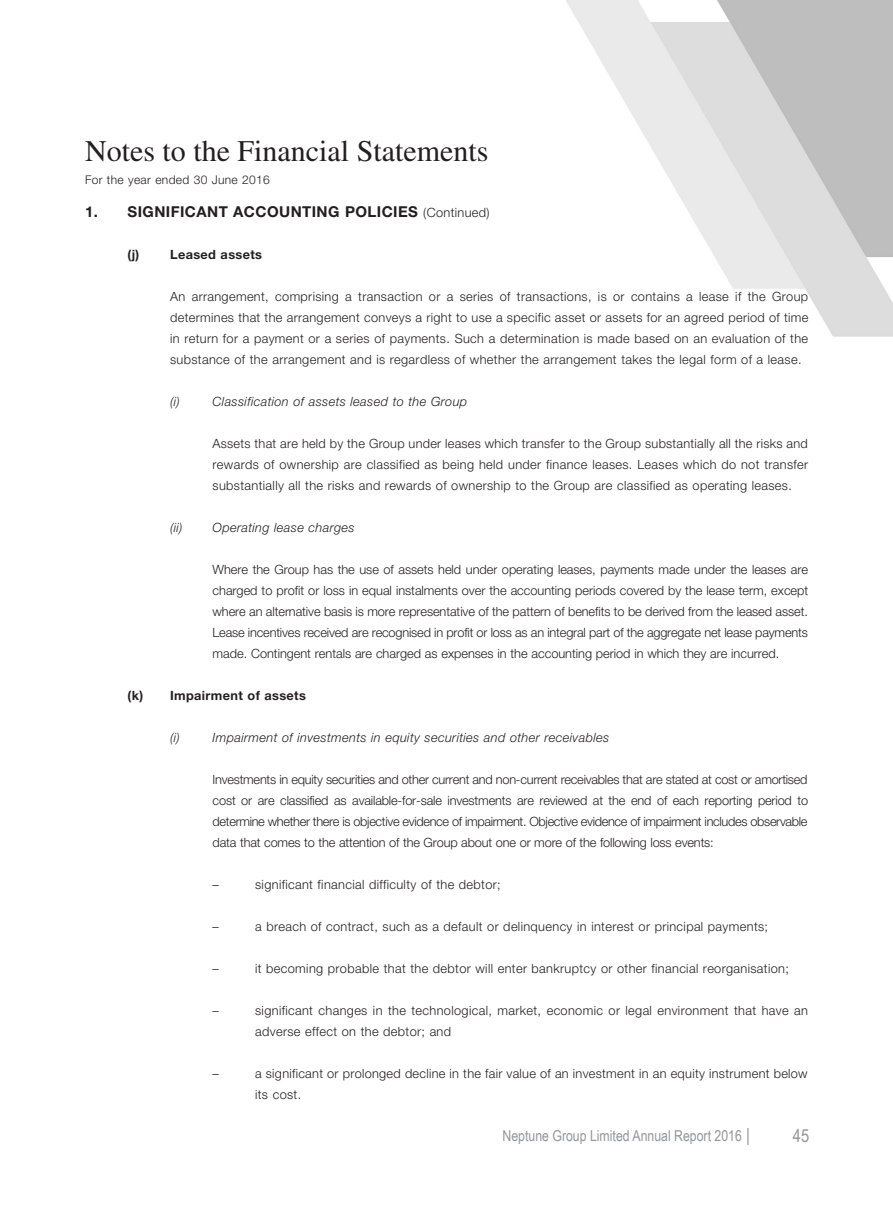
<style>
.page{position:relative;width:893px;height:1212px;background:#fff}
.page>*{position:absolute;margin:0;border:0;box-sizing:border-box;transform-origin:0 0}
.t1{font:30px "Times LT Std";color:#231f20}
.t2{font:18px "Arial Narrow";color:#939598}
.t3{font:700 15px "Helvetica Neue LT Std";letter-spacing:.03em;color:#231f20}
.t4{font:15px "Arial Narrow";color:#939598}
.t5{font:300 12.75px/21px "Helvetica Neue LT Std";letter-spacing:.03em;color:#231f20;text-align:justify}
.t6{font:italic 300 12.75px "Helvetica Neue LT Std";letter-spacing:.03em;color:#231f20}
.t7{font:700 12.75px "Helvetica Neue LT Std";letter-spacing:.03em;color:#231f20}
.t8{font:300 12px "Helvetica Neue LT Std";letter-spacing:.03em;color:#231f20}
.s1{font-weight:300;font-size:12.75px}
.s2{font-size:18px}
</style>
<div class="page">
<img style="left:566px;top:0;width:327px;height:337px">
<h1 class="t1" style="left:85px;top:134px;width:405px">Notes to the Financial Statements</h1>
<p class="t8" style="left:85px;top:173px;width:186px">For the year ended 30 June 2016</p>
<p class="t3" style="left:85px;top:202px;width:406px">1. SIGNIFICANT ACCOUNTING POLICIES <span class="s1">(Continued)</span></p>
<p class="t7" style="left:128px;top:246px;width:13px">(j)</p>
<p class="t7" style="left:170px;top:246px;width:94px">Leased assets</p>
<p class="t5" style="left:170px;top:285px;width:640px">An arrangement, comprising a transaction or a series of transactions, is or contains a lease if the Group determines that the arrangement conveys a right to use a specific asset or assets for an agreed period of time in return for a payment or a series of payments. Such a determination is made based on an evaluation of the substance of the arrangement and is regardless of whether the arrangement takes the legal form of a lease.</p>
<p class="t6" style="left:170px;top:393px;width:11px">(i)</p>
<p class="t6" style="left:213px;top:393px;width:256px">Classification of assets leased to the Group</p>
<p class="t5" style="left:213px;top:432px;width:597px">Assets that are held by the Group under leases which transfer to the Group substantially all the risks and rewards of ownership are classified as being held under finance leases. Leases which do not transfer substantially all the risks and rewards of ownership to the Group are classified as operating leases.</p>
<p class="t6" style="left:170px;top:519px;width:186px">(ii) Operating lease charges</p>
<p class="t5" style="left:213px;top:558px;width:597px">Where the Group has the use of assets held under operating leases, payments made under the leases are charged to profit or loss in equal instalments over the accounting periods covered by the lease term, except where an alternative basis is more representative of the pattern of benefits to be derived from the leased asset.<br>Lease incentives received are recognised in profit or loss as an integral part of the aggregate net lease payments made. Contingent rentals are charged as expenses in the accounting period in which they are incurred.</p>
<p class="t7" style="left:128px;top:687px;width:180px">(k) Impairment of assets</p>
<p class="t6" style="left:170px;top:729px;width:11px">(i)</p>
<p class="t6" style="left:213px;top:729px;width:398px">Impairment of investments in equity securities and other receivables</p>
<p class="t5" style="left:213px;top:768px;width:597px">Investments in equity securities and other current and non-current receivables that are stated at cost or amortised cost or are classified as available-for-sale investments are reviewed at the end of each reporting period to determine whether there is objective evidence of impairment. Objective evidence of impairment includes observable data that comes to the attention of the Group about one or more of the following loss events:</p>
<p class="t5" style="left:213px;top:873px;width:8px">–</p>
<p class="t5" style="left:255px;top:873px;width:247px">significant financial difficulty of the debtor;</p>
<p class="t5" style="left:213px;top:915px;width:8px">–</p>
<p class="t5" style="left:255px;top:915px;width:515px">a breach of contract, such as a default or delinquency in interest or principal payments;</p>
<p class="t5" style="left:213px;top:957px;width:8px">–</p>
<p class="t5" style="left:255px;top:957px;width:535px">it becoming probable that the debtor will enter bankruptcy or other financial reorganisation;</p>
<p class="t5" style="left:213px;top:999px;width:8px">–</p>
<p class="t5" style="left:255px;top:999px;width:554px">significant changes in the technological, market, economic or legal environment that have an adverse effect on the debtor; and</p>
<p class="t5" style="left:213px;top:1062px;width:8px">–</p>
<p class="t5" style="left:255px;top:1062px;width:554px">a significant or prolonged decline in the fair value of an investment in an equity instrument below its cost.</p>
<p class="t4" style="left:502px;top:1125px;width:249px">Neptune Group Limited Annual Report 2016 <span class="s2">|</span></p>
<h2 class="t2" style="left:793px;top:1123px;width:18px">45</h2>
</div>
